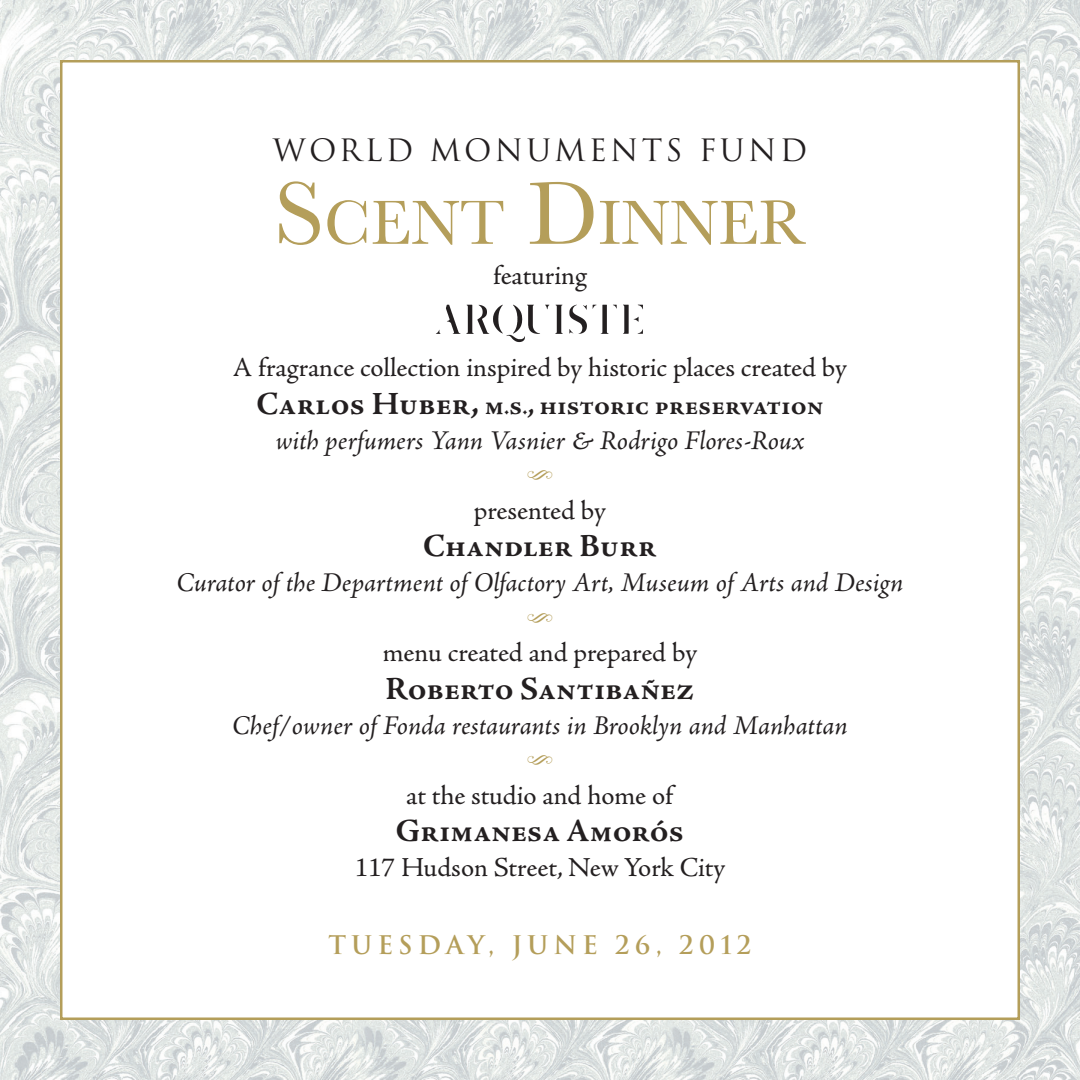
<style>
.page{position:relative;width:1080px;height:1080px;background:#fff}
.page>*{position:absolute;margin:0;border:0;box-sizing:border-box;transform-origin:0 0}
.t1{font:64.75px "Baskerville";color:#b49e5a}
.t2{font:700 32.5px "Adobe Jenson Pro";color:#231f20}
.t3{font:32.5px "Type Embellishments One Let Plain";color:#b49e5a}
.t4{font:30px "Trajan";letter-spacing:.11em;color:#231f20}
.t5{font:italic 27.5px "Adobe Jenson Pro";letter-spacing:-.005em;color:#231f20}
.t6{font:27.5px "Adobe Jenson Pro";letter-spacing:-.005em;color:#231f20}
.t7{font:700 27.5px "Adobe Jenson Pro";color:#231f20}
.t8{font:700 25px "Trajan";letter-spacing:.2em;color:#b49e5a}
.s1{font-size:92.5px}
.s2{font-size:32.5px}
.s3{font-size:20px}
</style>
<div class="page">
<img style="left:0;top:0;width:1080px;height:1080px">
<div style="left:61px;top:61px;width:958px;height:958px;background:#fff"></div>
<img style="left:436px;top:304px;width:207px;height:39px">
<p class="t4" style="left:273px;top:132px;width:536px">WORLD MONUMENTS FUND</p>
<p class="t1" style="left:274px;top:185px;width:534px"><span class="s1">S</span>CENT <span class="s1">D</span>INNER</p>
<p class="t6" style="left:493px;top:260px;width:95px">featuring</p>
<p class="t6" style="left:233px;top:352px;width:616px">A fragrance collection inspired by historic places created by</p>
<p class="t7" style="left:256px;top:390px;width:569px"><span class="s2">Carlos Huber,</span> m<span class="s3">.</span>s<span class="s3">.</span>, historic preservation</p>
<p class="t5" style="left:275px;top:425px;width:531px">with perfumers Yann Vasnier &amp; Rodrigo Flores-Roux</p>
<p class="t3" style="left:526px;top:462px;width:29px">S</p>
<p class="t6" style="left:474px;top:495px;width:134px">presented by</p>
<p class="t2" style="left:423px;top:528px;width:235px">Chandler Burr</p>
<p class="t5" style="left:176px;top:567px;width:729px">Curator of the Department of Olfactory Art, Museum of Arts and Design</p>
<p class="t3" style="left:526px;top:605px;width:29px">S</p>
<p class="t6" style="left:383px;top:637px;width:316px">menu created and prepared by</p>
<p class="t2" style="left:386px;top:670px;width:310px">Roberto Santibañez</p>
<p class="t5" style="left:232px;top:710px;width:617px">Chef/owner of Fonda restaurants in Brooklyn and Manhattan</p>
<p class="t3" style="left:526px;top:747px;width:29px">S</p>
<p class="t6" style="left:406px;top:780px;width:271px">at the studio and home of</p>
<p class="t2" style="left:396px;top:813px;width:290px">Grimanesa Amorós</p>
<p class="t6" style="left:355px;top:852px;width:372px">117 Hudson Street, New York City</p>
<p class="t8" style="left:328px;top:929px;width:425px">TUESDAY, JUNE 26, 2012</p>
</div>
